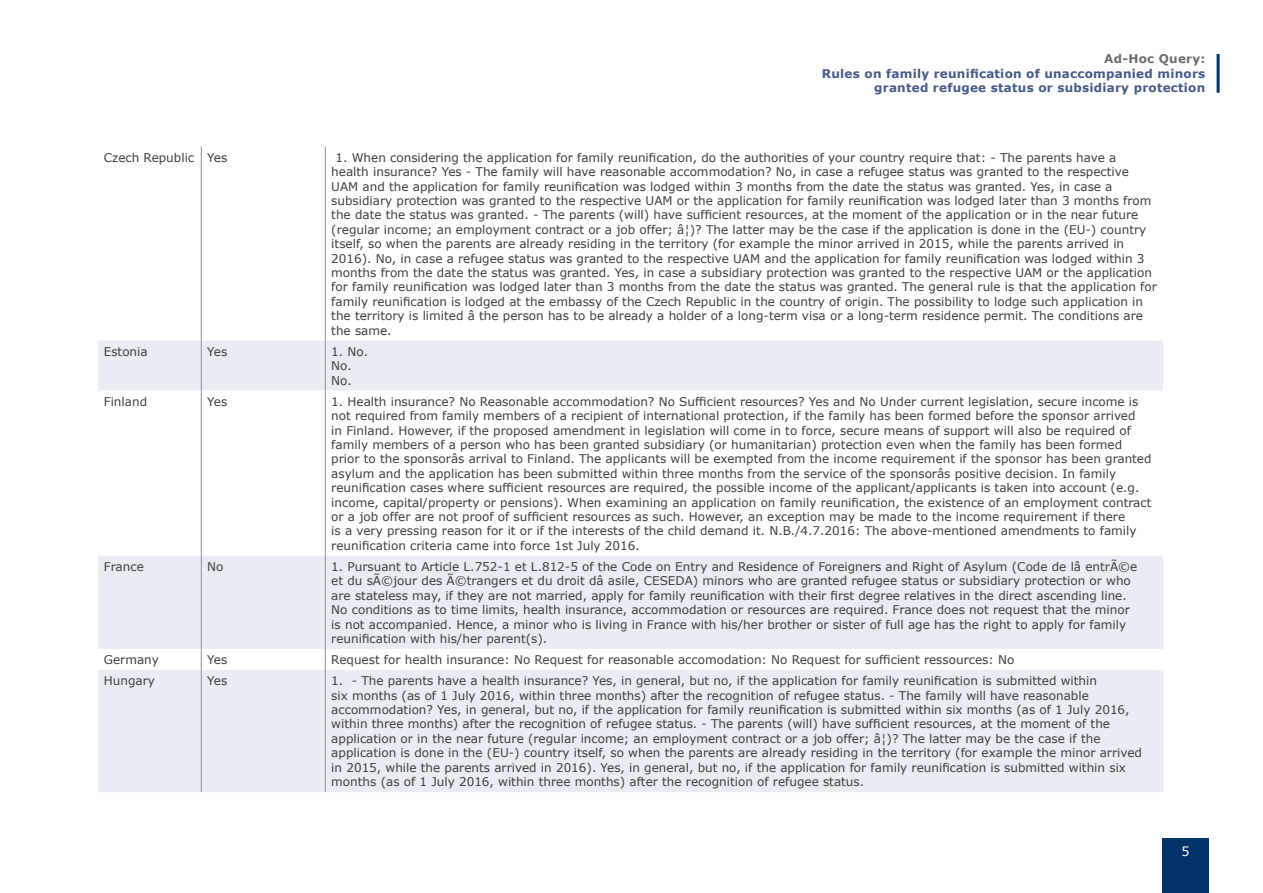
<style>
.page{position:relative;width:1263px;height:893px;background:#fff}
.page>*{position:absolute;margin:0;border:0;box-sizing:border-box;transform-origin:0 0}
.t1{font:12.75px "Verdana";color:#fff}
.Tabeller_innehåll{font:12px/14.4px "Verdana";color:#3e3e3f}
.t2{font:700 12px/14.4px "Verdana";letter-spacing:.02em;color:#455b89;text-align:right}
.t3{font:700 12px "Verdana";letter-spacing:.02em;color:#6c6d70}
</style>
<div class="page">
<div style="left:1162px;top:838px;width:47px;height:55px;background:#013368"></div>
<hr style="left:1216px;top:54px;width:3px;height:39px;background:#013368">
<svg style="left:98px;top:341px;width:1065px;height:451px;fill:#eaecf3"></svg>
<hr style="left:201px;top:147px;width:1px;height:194px;background:#858fb1">
<hr style="left:325px;top:147px;width:1px;height:194px;background:#858fb1">
<hr style="left:201px;top:341px;width:1px;height:50px;background:#858fb1">
<hr style="left:325px;top:341px;width:1px;height:50px;background:#858fb1">
<hr style="left:201px;top:391px;width:1px;height:165px;background:#858fb1">
<hr style="left:325px;top:391px;width:1px;height:165px;background:#858fb1">
<hr style="left:201px;top:556px;width:1px;height:93px;background:#858fb1">
<hr style="left:325px;top:556px;width:1px;height:93px;background:#858fb1">
<svg style="left:201px;top:649px;width:1px;height:21px"></svg>
<svg style="left:325px;top:649px;width:1px;height:21px"></svg>
<hr style="left:201px;top:670px;width:1px;height:122px;background:#858fb1">
<hr style="left:325px;top:670px;width:1px;height:122px;background:#858fb1">
<p class="t3" style="left:1104px;top:50px;width:103px">Ad-Hoc Query:</p>
<p class="t2" style="left:822px;top:66px;width:385px">Rules on family reunification of unaccompanied minors granted refugee status or subsidiary protection</p>
<p class="Tabeller_innehåll" style="left:104px;top:150px;width:92px">Czech Republic</p>
<p class="Tabeller_innehåll" style="left:207px;top:150px;width:22px">Yes</p>
<p class="Tabeller_innehåll" style="left:331px;top:150px;width:827px;text-indent:4px">1. When considering the application for family reunification, do the authorities of your country require that: - The parents have a health insurance? Yes - The family will have reasonable accommodation? No, in case a refugee status was granted to the respective UAM and the application for family reunification was lodged within 3 months from the date the status was granted. Yes, in case a subsidiary protection was granted to the respective UAM or the application for family reunification was lodged later than 3 months from the date the status was granted. - The parents (will) have sufficient resources, at the moment of the application or in the near future (regular income; an employment contract or a job offer; â¦)? The latter may be the case if the application is done in the (EU-) country itself, so when the parents are already residing in the territory (for example the minor arrived in 2015, while the parents arrived in 2016). No, in case a refugee status was granted to the respective UAM and the application for family reunification was lodged within 3 months from the date the status was granted. Yes, in case a subsidiary protection was granted to the respective UAM or the application for family reunification was lodged later than 3 months from the date the status was granted. The general rule is that the application for family reunification is lodged at the embassy of the Czech Republic in the country of origin. The possibility to lodge such application in the territory is limited â the person has to be already a holder of a long-term visa or a long-term residence permit. The conditions are the same.</p>
<p class="Tabeller_innehåll" style="left:104px;top:344px;width:45px">Estonia</p>
<p class="Tabeller_innehåll" style="left:207px;top:344px;width:22px">Yes</p>
<p class="Tabeller_innehåll" style="left:331px;top:344px;width:38px">1. No.<br>No.</p>
<p class="Tabeller_innehåll" style="left:331px;top:373px;width:22px">No.</p>
<p class="Tabeller_innehåll" style="left:104px;top:394px;width:45px">Finland</p>
<p class="Tabeller_innehåll" style="left:207px;top:394px;width:22px">Yes</p>
<p class="Tabeller_innehåll" style="left:331px;top:394px;width:822px">1. Health insurance? No Reasonable accommodation? No Sufficient resources? Yes and No Under current legislation, secure income is not required from family members of a recipient of international protection, if the family has been formed before the sponsor arrived<br>in Finland. However, if the proposed amendment in legislation will come in to force, secure means of support will also be required of family members of a person who has been granted subsidiary (or humanitarian) protection even when the family has been formed prior to the sponsorâs arrival to Finland. The applicants will be exempted from the income requirement if the sponsor has been granted asylum and the application has been submitted within three months from the service of the sponsorâs positive decision. In family reunification cases where sufficient resources are required, the possible income of the applicant/applicants is taken into account (e.g. income, capital/property or pensions). When examining an application on family reunification, the existence of an employment contract or a job offer are not proof of sufficient resources as such. However, an exception may be made to the income requirement if there<br>is a very pressing reason for it or if the interests of the child demand it. N.B./4.7.2016: The above-mentioned amendments to family reunification criteria came into force 1st July 2016.</p>
<p class="Tabeller_innehåll" style="left:104px;top:559px;width:42px">France</p>
<p class="Tabeller_innehåll" style="left:207px;top:559px;width:18px">No</p>
<p class="Tabeller_innehåll" style="left:331px;top:559px;width:807px">1. Pursuant to Article L.752-1 et L.812-5 of the Code on Entry and Residence of Foreigners and Right of Asylum (Code de lâ entrÃ©e et du sÃ©jour des Ã©trangers et du droit dâ asile, CESEDA) minors who are granted refugee status or subsidiary protection or who are stateless may, if they are not married, apply for family reunification with their first degree relatives in the direct ascending line.<br>No conditions as to time limits, health insurance, accommodation or resources are required. France does not request that the minor is not accompanied. Hence, a minor who is living in France with his/her brother or sister of full age has the right to apply for family reunification with his/her parent(s).</p>
<p class="Tabeller_innehåll" style="left:104px;top:652px;width:57px">Germany</p>
<p class="Tabeller_innehåll" style="left:207px;top:652px;width:22px">Yes</p>
<p class="Tabeller_innehåll" style="left:331px;top:652px;width:684px">Request for health insurance: No Request for reasonable accomodation: No Request for sufficient ressources: No</p>
<p class="Tabeller_innehåll" style="left:104px;top:674px;width:53px">Hungary</p>
<p class="Tabeller_innehåll" style="left:207px;top:674px;width:22px">Yes</p>
<p class="Tabeller_innehåll" style="left:331px;top:674px;width:812px">1. - The parents have a health insurance? Yes, in general, but no, if the application for family reunification is submitted within<br>six months (as of 1 July 2016, within three months) after the recognition of refugee status. - The family will have reasonable accommodation? Yes, in general, but no, if the application for family reunification is submitted within six months (as of 1 July 2016, within three months) after the recognition of refugee status. - The parents (will) have sufficient resources, at the moment of the application or in the near future (regular income; an employment contract or a job offer; â¦)? The latter may be the case if the application is done in the (EU-) country itself, so when the parents are already residing in the territory (for example the minor arrived in 2015, while the parents arrived in 2016). Yes, in general, but no, if the application for family reunification is submitted within six months (as of 1 July 2016, within three months) after the recognition of refugee status.</p>
<p class="t1" style="left:1181px;top:843px;width:10px">5</p>
</div>
